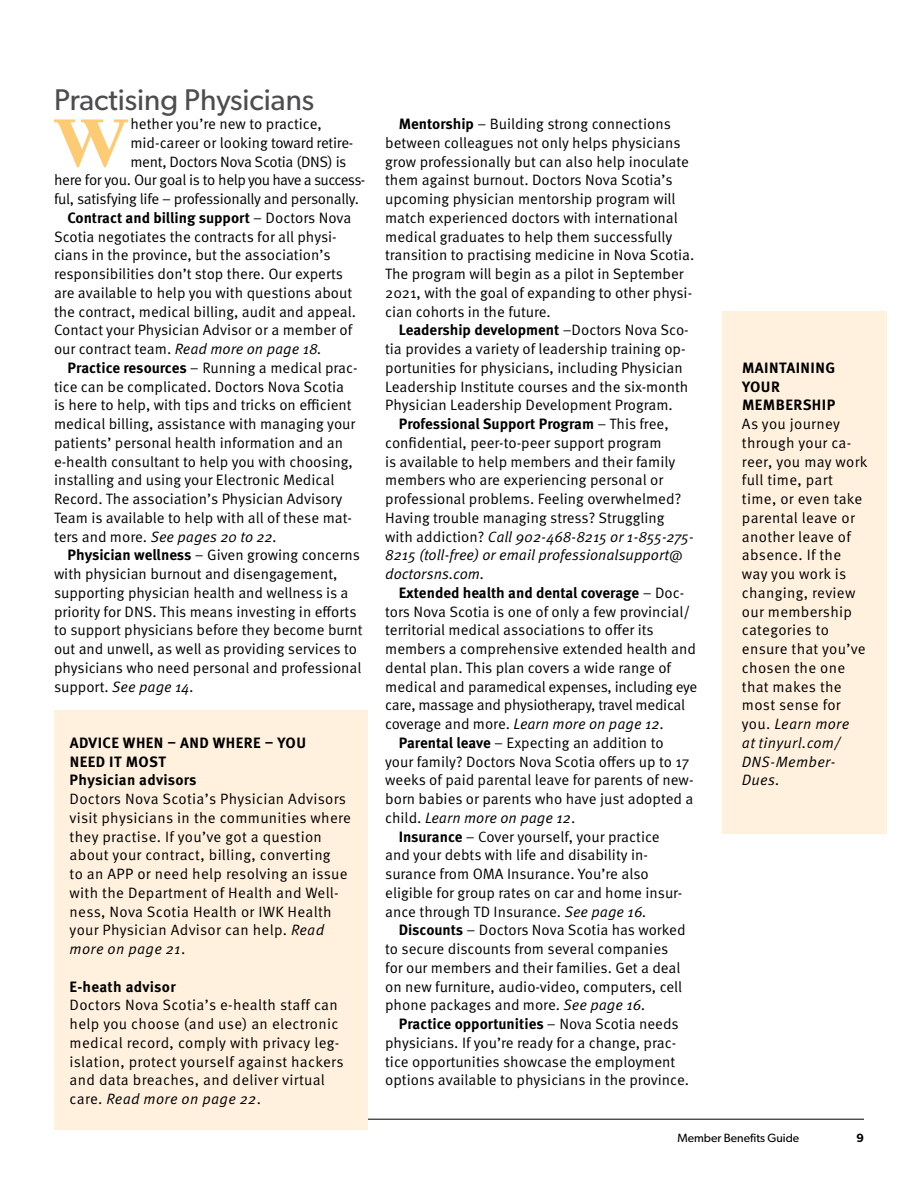
<style>
.page{position:relative;width:918px;height:1188px;background:#fff}
.page>*{position:absolute;margin:0;border:0;box-sizing:border-box;transform-origin:0 0}
.body_intro{font:900 74.1px "Berkeley Std";color:#feca74}
.hed_1a{font:30px "Gibson";color:#4d4d4f}
.body_indent{font:15px/18.8px "Meta OT Norm";color:#000}
.side_bar{font:15px/18.8px "Meta OT Norm";letter-spacing:.02em;color:#000}
.body_intro-2{font:15px "Meta OT Norm";letter-spacing:-.02em;color:#000}
.Side_bar_hed{font:700 15px/18.8px "Meta OT";letter-spacing:.03em;color:#000}
.side_bar-2{font:700 15px "Meta OT";letter-spacing:.02em;color:#000}
.body_intro-3{font:15px "Meta OT Norm";color:#000}
.t1{font:12px "Gibson";color:#000}
.t2{font:600 12px "Gibson";color:#000}
.s1{font-family:"Meta OT";font-weight:700}
.s2{font-family:"Meta OT Norm Ita"}
</style>
<div class="page">
<hr style="left:54px;top:1119px;width:810px;height:1px;background:#000">
<div style="left:722px;top:311px;width:165px;height:523px;background:#fff1de"></div>
<div style="left:54px;top:711px;width:313px;height:419px;background:#fff1de"></div>
<p class="hed_1a" style="left:54px;top:82px;width:262px">Practising Physicians</p>
<p class="body_intro" style="left:55px;top:104px;width:74px">W</p>
<p class="body_intro-3" style="left:130px;top:115px;width:193px">hether you’re new to practice,</p>
<p class="body_intro-2" style="left:130px;top:134px;width:225px">mid-career or looking toward retire-</p>
<p class="body_intro-2" style="left:130px;top:152px;width:218px">ment, Doctors Nova Scotia (DNS) is</p>
<p class="body_intro-2" style="left:54px;top:171px;width:313px">here for you. Our goal is to help you have a success-</p>
<p class="body_intro-2" style="left:54px;top:190px;width:307px">ful, satisfying life – professionally and personally.</p>
<p class="body_indent" style="left:54px;top:208px;width:304px;text-indent:14px"><span class="s1">Contract and billing support</span> – Doctors Nova Scotia negotiates the contracts for all physi&shy;cians in the province, but the association’s responsibilities don’t stop there. Our experts are available to help you with questions about the contract, medical billing, audit and appeal.<br>Contact your Physician Advisor or a member of our contract team. <span class="s2">Read more on page 18.</span></p>
<p class="body_indent" style="left:54px;top:358px;width:305px;text-indent:14px"><span class="s1">Practice resources</span> – Running a medical prac&shy;tice can be complicated. Doctors Nova Scotia is here to help, with tips and tricks on efficient medical billing, assistance with managing your patients’ personal health information and an e-health consultant to help you with choosing, installing and using your Electronic Medical Record. The association’s Physician Advisory Team is available to help with all of these mat&shy;ters and more. <span class="s2">See pages 20 to 22.</span></p>
<p class="body_indent" style="left:54px;top:546px;width:310px;text-indent:14px"><span class="s1">Physician wellness</span> – Given growing concerns with physician burnout and disengagement, supporting physician health and wellness is a priority for DNS. This means investing in efforts to support physicians before they become burnt out and unwell, as well as providing services to physicians who need personal and professional support. <span class="s2">See page 14.</span></p>
<p class="Side_bar_hed" style="left:70px;top:733px;width:238px">ADVICE WHEN – AND WHERE – YOU<br>NEED IT MOST</p>
<p class="side_bar-2" style="left:70px;top:771px;width:129px">Physician advisors</p>
<p class="side_bar" style="left:70px;top:790px;width:283px">Doctors Nova Scotia’s Physician Advisors visit physicians in the communities where they practise. If you’ve got a question about your contract, billing, converting<br>to an APP or need help resolving an issue with the Department of Health and Well&shy;ness, Nova Scotia Health or IWK Health your Physician Advisor can help. <span class="s2">Read more on page 21</span>.</p>
<p class="side_bar-2" style="left:70px;top:977px;width:108px">E-heath advisor</p>
<p class="side_bar" style="left:70px;top:996px;width:275px">Doctors Nova Scotia’s e-health staff can help you choose (and use) an electronic medical record, comply with privacy leg&shy;islation, protect yourself against hackers and data breaches, and deliver virtual care. <span class="s2">Read more on page 22</span>.</p>
<p class="body_indent" style="left:385px;top:115px;width:311px;text-indent:14px"><span class="s1">Mentorship</span> – Building strong connections between colleagues not only helps physicians grow professionally but can also help inoculate them against burnout. Doctors Nova Scotia’s upcoming physician mentorship program will match experienced doctors with international medical graduates to help them successfully transition to practising medicine in Nova Scotia.<br>The program will begin as a pilot in September 2021, with the goal of expanding to other physi&shy;cian cohorts in the future.</p>
<p class="body_indent" style="left:385px;top:321px;width:305px;text-indent:14px"><span class="s1">Leadership development</span> –Doctors Nova Sco&shy;tia provides a variety of leadership training op&shy;portunities for physicians, including Physician Leadership Institute courses and the six-month Physician Leadership Development Program.</p>
<p class="body_indent" style="left:385px;top:415px;width:310px;text-indent:14px"><span class="s1">Professional Support Program</span> – This free, confidential, peer-to-peer support program<br>is available to help members and their family members who are experiencing personal or professional problems. Feeling overwhelmed?<br>Having trouble managing stress? Struggling with addiction? <span class="s2">Call 902-468-8215 or 1-855-275- 8215 (toll-free) or email professionalsupport@ doctorsns.com.</span></p>
<p class="body_indent" style="left:385px;top:583px;width:314px;text-indent:14px"><span class="s1">Extended health and dental coverage</span> – Doc&shy;tors Nova Scotia is one of only a few provincial/ territorial medical associations to offer its members a comprehensive extended health and dental plan. This plan covers a wide range of medical and paramedical expenses, including eye care, massage and physiotherapy, travel medical coverage and more. <span class="s2">Learn more on page 12</span>.</p>
<p class="body_indent" style="left:385px;top:733px;width:310px;text-indent:14px"><span class="s1">Parental leave</span> – Expecting an addition to your family? Doctors Nova Scotia offers up to 17 weeks of paid parental leave for parents of new&shy;born babies or parents who have just adopted a child. <span class="s2">Learn more on page 12</span>.</p>
<p class="body_indent" style="left:385px;top:827px;width:299px;text-indent:14px"><span class="s1">Insurance</span> – Cover yourself, your practice and your debts with life and disability in&shy;surance from OMA Insurance. You’re also eligible for group rates on car and home insur&shy;ance through TD Insurance. <span class="s2">See page 16.</span></p>
<p class="body_indent" style="left:385px;top:921px;width:302px;text-indent:14px"><span class="s1">Discounts</span> – Doctors Nova Scotia has worked to secure discounts from several companies for our members and their families. Get a deal on new furniture, audio-video, computers, cell phone packages and more. <span class="s2">See page 16.</span></p>
<p class="body_indent" style="left:385px;top:1015px;width:305px;text-indent:14px"><span class="s1">Practice opportunities</span> – Nova Scotia needs physicians. If you’re ready for a change, prac&shy;tice opportunities showcase the employment options available to physicians in the province.</p>
<p class="Side_bar_hed" style="left:742px;top:358px;width:95px">MAINTAINING<br>YOUR<br>MEMBERSHIP</p>
<p class="side_bar" style="left:742px;top:415px;width:127px">As you journey through your ca&shy;reer, you may work full time, part time, or even take parental leave or another leave of absence. If the way you work is changing, review our membership categories to ensure that you’ve chosen the one that makes the most sense for you. <span class="s2">Learn more<br>at tinyurl.com/<br>DNS-Member-<br>Dues.</span></p>
<p class="t1" style="left:678px;top:1130px;width:123px">Member Benefits Guide</p>
<p class="t2" style="left:856px;top:1130px;width:9px">9</p>
</div>
